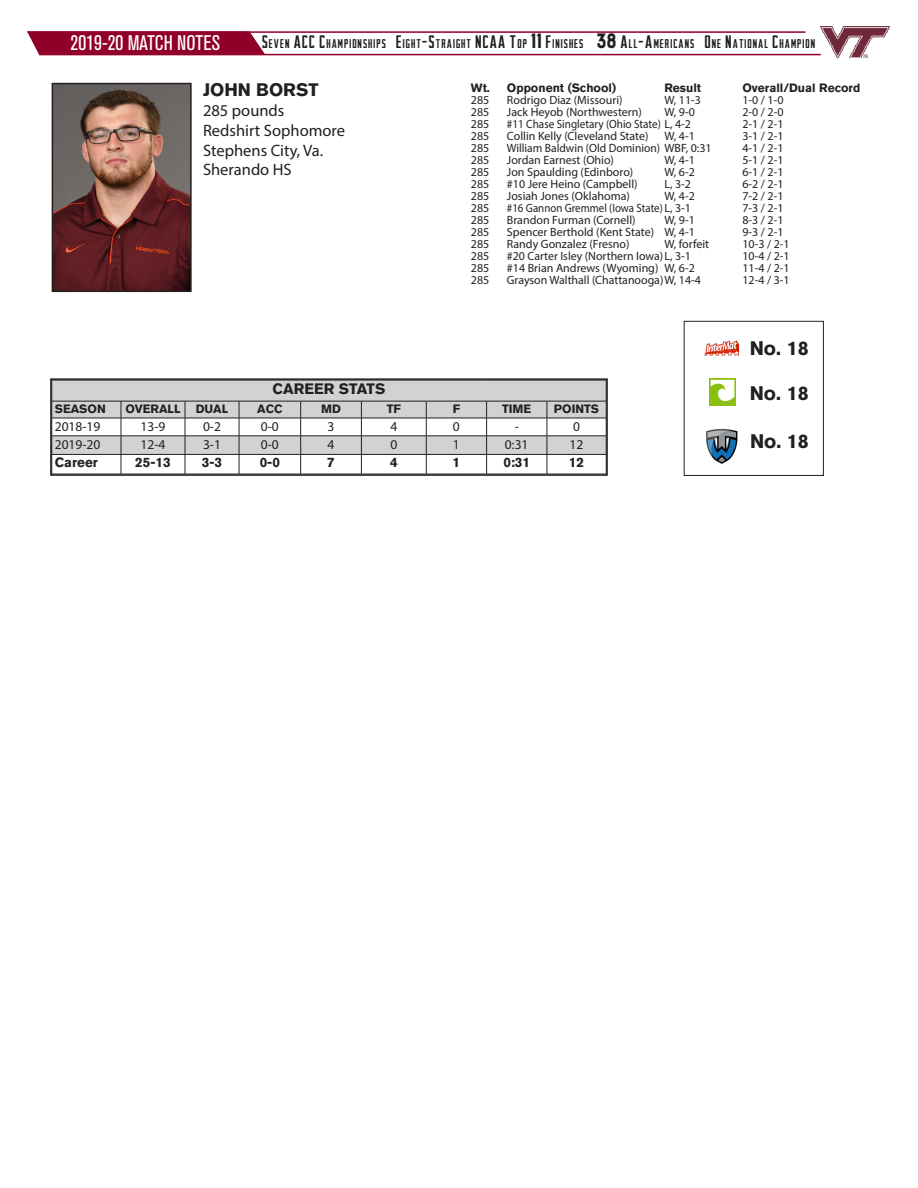
<style>
.page{position:relative;width:918px;height:1188px;background:#fff}
.page>*{position:absolute;margin:0;border:0;box-sizing:border-box;transform-origin:0 0}
.t1{font:condensed 21px "Akzidenz Grotesk BQ";color:#fff}
.t2{font:700 19.5px "Akzidenz Grotesk BQ";color:#231f20}
.t3{font:700 18px "Akzidenz Grotesk BQ";color:#231f20}
.t4{font:16.5px "Myriad Pro";color:#231f20}
.t5{font:700 15px "Akzidenz Grotesk BQ";color:#231f20}
.t6{font:13.5px "Myriad Pro";color:#231f20}
.t7{font:700 13.5px "Akzidenz Grotesk BQ";color:#231f20}
.t8{font:12.6px "Virginia Tech Nameplate";letter-spacing:.07em;color:#231f20;scale:.95 1}
.t9{font:12px "Myriad Pro";color:#231f20}
.t10{font:700 12px "Akzidenz Grotesk BQ";color:#231f20}
.t11{font:12px "Myriad Pro";color:#231f20;scale:.96 1}
.t12{font:12px "Myriad Pro";color:#231f20;scale:.93 1}
.t13{font:12px "Myriad Pro";color:#231f20;scale:.91 1}
.s1{font-size:18px}
</style>
<div class="page">
<img style="left:821px;top:27px;width:68px;height:32px">
<hr style="left:28px;top:31px;width:777px;height:2px;background:#910029">
<hr style="left:39px;top:54px;width:782px;height:1px;background:#910029">
<svg style="left:27px;top:31px;width:240px;height:24px;background:#981036"></svg>
<img style="left:55px;top:86px;width:134px;height:203px">
<div style="left:52px;top:83px;width:140px;height:209px;border:2px solid #231f20"></div>
<svg style="left:53px;top:381px;width:552px;height:92px"></svg>
<div style="left:50px;top:378px;width:558px;height:98px;border:2px solid #231f20"></div>
<div style="left:684px;top:321px;width:140px;height:155px;border:1px solid #231f20"></div>
<img style="left:704px;top:341px;width:34px;height:15px">
<img style="left:710px;top:379px;width:26px;height:26px">
<img style="left:706px;top:428px;width:32px;height:36px">
<h1 class="t1" style="left:71px;top:31px;width:151px">2019-20 MATCH NOTES</h1>
<p class="t8" style="left:262px;top:37px;width:584px"><span class="s1">S</span>EVEN <span class="s1">ACC C</span>HAMPIONSHIPS <span class="s1">E</span>IGHT<span class="s1">-S</span>TRAIGHT <span class="s1">NCAA T</span>OP <span class="s1">11 F</span>INISHES<span class="s1"># 38 A</span>LL<span class="s1">-A</span>MERICANS <span class="s1">O</span>NE <span class="s1">N</span>ATIONAL <span class="s1">C</span>HAMPION</p>
<p class="t3" style="left:203px;top:80px;width:117px">JOHN BORST</p>
<p class="t4" style="left:203px;top:100px;width:83px">285 pounds</p>
<p class="t4" style="left:203px;top:120px;width:144px">Redshirt Sophomore</p>
<p class="t4" style="left:203px;top:140px;width:122px">Stephens City, Va.</p>
<p class="t4" style="left:203px;top:160px;width:90px">Sherando HS</p>
<p class="t10" style="left:471px;top:81px;width:147px">Wt. Opponent (School)</p>
<p class="t10" style="left:664px;top:81px;width:38px">Result</p>
<p class="t10" style="left:742px;top:81px;width:119px">Overall/Dual Record</p>
<p class="t9" style="left:471px;top:93px;width:20px">285</p>
<p class="t9" style="left:507px;top:93px;width:117px">Rodrigo Diaz (Missouri)</p>
<p class="t9" style="left:664px;top:93px;width:38px">W, 11-3</p>
<p class="t9" style="left:742px;top:93px;width:43px">1-0 / 1-0</p>
<p class="t9" style="left:471px;top:105px;width:20px">285</p>
<p class="t9" style="left:507px;top:105px;width:137px">Jack Heyob (Northwestern)</p>
<p class="t9" style="left:664px;top:105px;width:32px">W, 9-0</p>
<p class="t9" style="left:742px;top:105px;width:43px">2-0 / 2-0</p>
<p class="t9" style="left:471px;top:117px;width:20px">285</p>
<p class="t12" style="left:507px;top:117px;width:200px">#11 Chase Singletary (Ohio State) L, 4-2</p>
<p class="t9" style="left:742px;top:117px;width:43px">2-1 / 2-1</p>
<p class="t9" style="left:471px;top:129px;width:20px">285</p>
<p class="t9" style="left:507px;top:129px;width:143px">Collin Kelly (Cleveland State)</p>
<p class="t9" style="left:664px;top:129px;width:32px">W, 4-1</p>
<p class="t9" style="left:742px;top:129px;width:43px">3-1 / 2-1</p>
<p class="t9" style="left:471px;top:141px;width:20px">285</p>
<p class="t11" style="left:507px;top:141px;width:215px">William Baldwin (Old Dominion) WBF, 0:31</p>
<p class="t9" style="left:742px;top:141px;width:43px">4-1 / 2-1</p>
<p class="t9" style="left:471px;top:153px;width:20px">285</p>
<p class="t9" style="left:507px;top:153px;width:109px">Jordan Earnest (Ohio)</p>
<p class="t9" style="left:664px;top:153px;width:32px">W, 4-1</p>
<p class="t9" style="left:742px;top:153px;width:43px">5-1 / 2-1</p>
<p class="t9" style="left:471px;top:165px;width:20px">285</p>
<p class="t9" style="left:507px;top:165px;width:128px">Jon Spaulding (Edinboro)</p>
<p class="t9" style="left:664px;top:165px;width:32px">W, 6-2</p>
<p class="t9" style="left:742px;top:165px;width:43px">6-1 / 2-1</p>
<p class="t9" style="left:471px;top:177px;width:20px">285</p>
<p class="t9" style="left:507px;top:177px;width:132px">#10 Jere Heino (Campbell)</p>
<p class="t9" style="left:664px;top:177px;width:28px">L, 3-2</p>
<p class="t9" style="left:742px;top:177px;width:43px">6-2 / 2-1</p>
<p class="t9" style="left:471px;top:189px;width:20px">285</p>
<p class="t9" style="left:507px;top:189px;width:124px">Josiah Jones (Oklahoma)</p>
<p class="t9" style="left:664px;top:189px;width:32px">W, 4-2</p>
<p class="t9" style="left:742px;top:189px;width:43px">7-2 / 2-1</p>
<p class="t9" style="left:471px;top:201px;width:20px">285</p>
<p class="t13" style="left:507px;top:201px;width:204px">#16 Gannon Gremmel (Iowa State) L, 3-1</p>
<p class="t9" style="left:742px;top:201px;width:43px">7-3 / 2-1</p>
<p class="t9" style="left:471px;top:213px;width:20px">285</p>
<p class="t9" style="left:507px;top:213px;width:130px">Brandon Furman (Cornell)</p>
<p class="t9" style="left:664px;top:213px;width:32px">W, 9-1</p>
<p class="t9" style="left:742px;top:213px;width:43px">8-3 / 2-1</p>
<p class="t9" style="left:471px;top:225px;width:20px">285</p>
<p class="t9" style="left:507px;top:225px;width:190px">Spencer Berthold (Kent State) W, 4-1</p>
<p class="t9" style="left:742px;top:225px;width:43px">9-3 / 2-1</p>
<p class="t9" style="left:471px;top:237px;width:20px">285</p>
<p class="t9" style="left:507px;top:237px;width:124px">Randy Gonzalez (Fresno)</p>
<p class="t9" style="left:664px;top:237px;width:46px">W, forfeit</p>
<p class="t9" style="left:742px;top:237px;width:49px">10-3 / 2-1</p>
<p class="t9" style="left:471px;top:249px;width:20px">285</p>
<p class="t9" style="left:507px;top:249px;width:186px">#20 Carter Isley (Northern Iowa)L, 3-1</p>
<p class="t9" style="left:742px;top:249px;width:49px">10-4 / 2-1</p>
<p class="t9" style="left:471px;top:261px;width:20px">285</p>
<p class="t9" style="left:507px;top:261px;width:190px">#14 Brian Andrews (Wyoming) W, 6-2</p>
<p class="t9" style="left:742px;top:261px;width:49px">11-4 / 2-1</p>
<p class="t9" style="left:471px;top:273px;width:20px">285</p>
<p class="t9" style="left:507px;top:273px;width:196px">Grayson Walthall (Chattanooga)W, 14-4</p>
<p class="t9" style="left:742px;top:273px;width:49px">12-4 / 3-1</p>
<p class="t5" style="left:273px;top:380px;width:114px">CAREER STATS</p>
<p class="t10" style="left:55px;top:401px;width:53px">SEASON</p>
<p class="t10" style="left:125px;top:401px;width:57px">OVERALL</p>
<p class="t10" style="left:196px;top:401px;width:34px">DUAL</p>
<p class="t10" style="left:257px;top:401px;width:27px">ACC</p>
<p class="t10" style="left:321px;top:401px;width:21px">MD</p>
<p class="t10" style="left:387px;top:401px;width:16px">TF</p>
<p class="t10" style="left:453px;top:401px;width:9px">F</p>
<p class="t10" style="left:502px;top:401px;width:31px">TIME</p>
<p class="t10" style="left:554px;top:401px;width:47px">POINTS</p>
<p class="t6" style="left:55px;top:418px;width:47px">2018-19</p>
<p class="t6" style="left:141px;top:418px;width:26px">13-9</p>
<p class="t6" style="left:203px;top:418px;width:19px">0-2</p>
<p class="t6" style="left:261px;top:418px;width:19px">0-0</p>
<p class="t6" style="left:328px;top:418px;width:8px">3</p>
<p class="t6" style="left:390px;top:418px;width:8px">4</p>
<p class="t6" style="left:453px;top:418px;width:8px">0</p>
<p class="t6" style="left:515px;top:418px;width:6px">-</p>
<p class="t6" style="left:573px;top:418px;width:8px">0</p>
<p class="t6" style="left:55px;top:436px;width:47px">2019-20</p>
<p class="t6" style="left:141px;top:436px;width:26px">12-4</p>
<p class="t6" style="left:203px;top:436px;width:19px">3-1</p>
<p class="t6" style="left:261px;top:436px;width:19px">0-0</p>
<p class="t6" style="left:328px;top:436px;width:8px">4</p>
<p class="t6" style="left:390px;top:436px;width:8px">0</p>
<p class="t6" style="left:453px;top:436px;width:8px">1</p>
<p class="t6" style="left:505px;top:436px;width:25px">0:31</p>
<p class="t6" style="left:570px;top:436px;width:15px">12</p>
<p class="t7" style="left:55px;top:454px;width:45px">Career</p>
<p class="t7" style="left:135px;top:454px;width:37px">25-13</p>
<p class="t7" style="left:202px;top:454px;width:22px">3-3</p>
<p class="t7" style="left:260px;top:454px;width:22px">0-0</p>
<p class="t7" style="left:327px;top:454px;width:9px">7</p>
<p class="t7" style="left:390px;top:454px;width:9px">4</p>
<p class="t7" style="left:453px;top:454px;width:9px">1</p>
<p class="t7" style="left:503px;top:454px;width:28px">0:31</p>
<p class="t7" style="left:569px;top:454px;width:17px">12</p>
<p class="t2" style="left:750px;top:337px;width:60px">No. 18</p>
<p class="t2" style="left:750px;top:382px;width:60px">No. 18</p>
<p class="t2" style="left:750px;top:430px;width:60px">No. 18</p>
</div>
